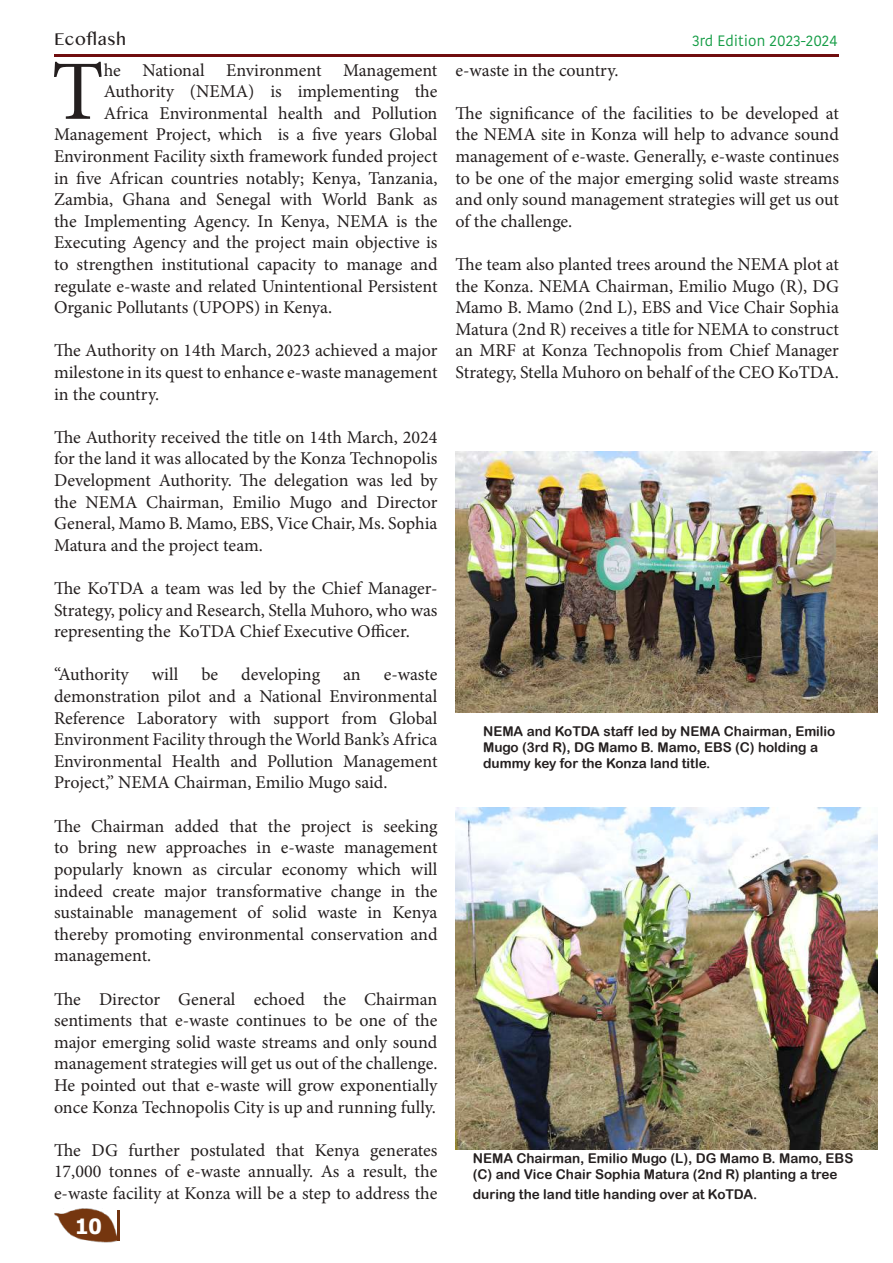
<style>
.page{position:relative;width:893px;height:1263px;background:#fff}
.page>*{position:absolute;margin:0;border:0;box-sizing:border-box;transform-origin:0 0}
.t1{font:84.45px "Minion Pro";color:#241f1f}
.t2{font:700 21px "Tahoma";color:#fff}
.t3{font:18px/21.6px "Minion Pro";letter-spacing:-.005em;color:#241f1f;text-align:justify}
.t4{font:18px "Lao MN";color:#241f1f}
.t5{font:15px "Kohinoor Devanagari";color:#159d46}
.t6{font:13.5px/16.2px "Arial Rounded MT Bold";color:#241f1f}
</style>
<div class="page">
<hr style="left:54px;top:54px;width:785px;height:2px;background:#700d0e">
<img style="left:54px;top:1209px;width:65px;height:33px">
<hr style="left:117px;top:1210px;width:2px;height:30px;background:#713411">
<img style="left:455px;top:452px;width:422px;height:260px">
<img style="left:455px;top:807px;width:422px;height:342px">
<p class="t4" style="left:54px;top:29px;width:74px">Ecoflash</p>
<p class="t5" style="left:692px;top:32px;width:147px">3rd Edition 2023-2024</p>
<h1 class="t1" style="left:52px;top:35px;width:54px">T</h1>
<p class="t3" style="left:104px;top:59px;width:335px">he National Environment Management</p>
<p class="t3" style="left:104px;top:81px;width:335px">Authority (NEMA) is implementing the</p>
<p class="t3" style="left:104px;top:102px;width:335px">Africa Environmental health and Pollution</p>
<p class="t3" style="left:54px;top:124px;width:385px">Management Project, which is a five years Global</p>
<p class="t3" style="left:54px;top:146px;width:385px">Environment Facility sixth framework funded project</p>
<p class="t3" style="left:54px;top:167px;width:385px">in five African countries notably; Kenya, Tanzania,</p>
<p class="t3" style="left:54px;top:189px;width:385px">Zambia, Ghana and Senegal with World Bank as</p>
<p class="t3" style="left:54px;top:210px;width:385px">the Implementing Agency. In Kenya, NEMA is the</p>
<p class="t3" style="left:54px;top:232px;width:385px">Executing Agency and the project main objective is</p>
<p class="t3" style="left:54px;top:254px;width:385px">to strengthen institutional capacity to manage and</p>
<p class="t3" style="left:54px;top:275px;width:385px">regulate e-waste and related Unintentional Persistent</p>
<p class="t3" style="left:54px;top:297px;width:280px">Organic Pollutants (UPOPS) in Kenya.</p>
<p class="t3" style="left:54px;top:340px;width:385px">The Authority on 14th March, 2023 achieved a major milestone in its quest to enhance e-waste management in the country.</p>
<p class="t3" style="left:54px;top:426px;width:385px">The Authority received the title on 14th March, 2024 for the land it was allocated by the Konza Technopolis Development Authority. The delegation was led by the NEMA Chairman, Emilio Mugo and Director General, Mamo B. Mamo, EBS, Vice Chair, Ms. Sophia Matura and the project team.</p>
<p class="t3" style="left:54px;top:578px;width:385px">The KoTDA a team was led by the Chief Manager-Strategy, policy and Research, Stella Muhoro, who was representing the KoTDA Chief Executive Officer.</p>
<p class="t3" style="left:54px;top:664px;width:76px">“Authority</p>
<p class="t3" style="left:152px;top:664px;width:28px">will</p>
<p class="t3" style="left:201px;top:664px;width:18px">be</p>
<p class="t3" style="left:241px;top:664px;width:80px">developing</p>
<p class="t3" style="left:343px;top:664px;width:19px">an</p>
<p class="t3" style="left:54px;top:664px;width:385px;text-indent:330px">e-waste demonstration pilot and a National Environmental Reference Laboratory with support from Global Environment Facility through the World Bank’s Africa Environmental Health and Pollution Management Project,” NEMA Chairman, Emilio Mugo said.</p>
<p class="t3" style="left:54px;top:815px;width:385px">The Chairman added that the project is seeking to bring new approaches in e-waste management popularly known as circular economy which will indeed create major transformative change in the sustainable management of solid waste in Kenya thereby promoting environmental conservation and management.</p>
<p class="t3" style="left:54px;top:988px;width:385px">The Director General echoed the Chairman sentiments that e-waste continues to be one of the major emerging solid waste streams and only sound management strategies will get us out of the challenge.<br>He pointed out that e-waste will grow exponentially once Konza Technopolis City is up and running fully.</p>
<p class="t3" style="left:54px;top:1139px;width:385px">The DG further postulated that Kenya generates 17,000 tonnes of e-waste annually. As a result, the e-waste facility at Konza will be a step to address the</p>
<p class="t2" style="left:75px;top:1211px;width:28px">10</p>
<p class="t3" style="left:455px;top:59px;width:164px">e-waste in the country.</p>
<p class="t3" style="left:455px;top:102px;width:385px">The significance of the facilities to be developed at the NEMA site in Konza will help to advance sound management of e-waste. Generally, e-waste continues to be one of the major emerging solid waste streams and only sound management strategies will get us out of the challenge.</p>
<p class="t3" style="left:455px;top:254px;width:385px">The team also planted trees around the NEMA plot at the Konza. NEMA Chairman, Emilio Mugo (R), DG Mamo B. Mamo (2nd L), EBS and Vice Chair Sophia Matura (2nd R) receives a title for NEMA to construct an MRF at Konza Technopolis from Chief Manager Strategy, Stella Muhoro on behalf of the CEO KoTDA.</p>
<p class="t6" style="left:483px;top:722px;width:354px">NEMA and KoTDA staff led by NEMA Chairman, Emilio<br>Mugo (3rd R), DG Mamo B. Mamo, EBS (C) holding a dummy key for the Konza land title.</p>
<p class="t6" style="left:473px;top:1150px;width:382px">NEMA Chairman, Emilio Mugo (L), DG Mamo B. Mamo, EBS (C) and Vice Chair Sophia Matura (2nd R) planting a tree</p>
<p class="t6" style="left:473px;top:1186px;width:286px">during the land title handing over at KoTDA.</p>
</div>
